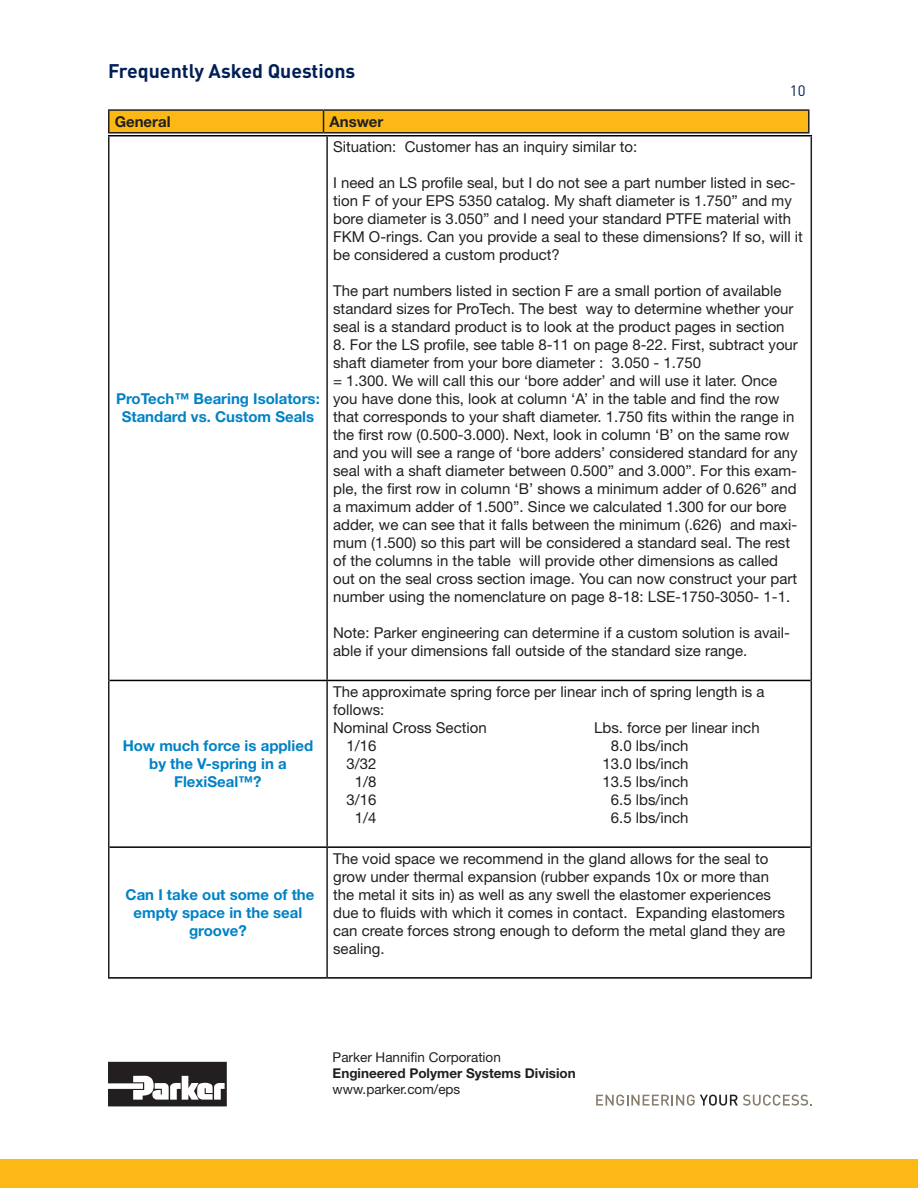
<style>
.page{position:relative;width:918px;height:1188px;background:#fff}
.page>*{position:absolute;margin:0;border:0;box-sizing:border-box;transform-origin:0 0}
.t1{font:700 19.5px "DINOT";color:#001f56}
.t2{font:15px/18px "Helvetica Neue LT Std";color:#231f20}
.t3{font:700 15px/18px "Helvetica Neue LT Std";color:#0082c5;text-align:center}
.t4{font:700 15px "Helvetica Neue LT Std";color:#231f20}
.t5{font:15px "DINOT";color:#001f56}
.t6{font:13.5px "Helvetica Neue LT Std";color:#231f20}
.t7{font:700 13.5px "Helvetica Neue LT Std";color:#231f20}
</style>
<div class="page">
<svg style="left:108px;top:1062px;width:119px;height:44px"></svg>
<div style="left:0;top:1159px;width:917px;height:29px;background:#fcb814"></div>
<svg style="left:596px;top:1095px;width:216px;height:11px"></svg>
<svg style="left:917px;top:1159px;width:1px;height:29px"></svg>
<hr style="left:108px;top:136px;width:2px;height:544px;background:#231f20">
<hr style="left:326px;top:136px;width:2px;height:544px;background:#231f20">
<hr style="left:811px;top:136px;width:1px;height:544px;background:#231f20">
<hr style="left:108px;top:680px;width:2px;height:167px;background:#231f20">
<hr style="left:326px;top:681px;width:2px;height:165px;background:#231f20">
<hr style="left:811px;top:680px;width:1px;height:167px;background:#231f20">
<hr style="left:108px;top:847px;width:2px;height:130px;background:#231f20">
<hr style="left:326px;top:848px;width:2px;height:129px;background:#231f20">
<hr style="left:811px;top:847px;width:1px;height:130px;background:#231f20">
<hr style="left:108px;top:135px;width:219px;height:1px;background:#000">
<hr style="left:327px;top:135px;width:485px;height:1px;background:#000">
<hr style="left:110px;top:680px;width:217px;height:1px;background:#000">
<hr style="left:327px;top:680px;width:484px;height:1px;background:#000">
<hr style="left:110px;top:846px;width:217px;height:2px;background:#000">
<hr style="left:327px;top:846px;width:484px;height:2px;background:#000">
<hr style="left:108px;top:977px;width:219px;height:2px;background:#000">
<hr style="left:327px;top:977px;width:485px;height:2px;background:#000">
<hr style="left:108px;top:109px;width:216px;height:2px;background:#231f20">
<hr style="left:108px;top:111px;width:2px;height:21px;background:#231f20">
<hr style="left:324px;top:109px;width:486px;height:2px;background:#231f20">
<div style="left:109px;top:110px;width:700px;height:22px;background:#fcb814"></div>
<hr style="left:808px;top:111px;width:2px;height:21px;background:#231f20">
<hr style="left:108px;top:132px;width:216px;height:2px;background:#231f20">
<hr style="left:324px;top:132px;width:486px;height:2px;background:#231f20">
<h1 class="t1" style="left:108px;top:57px;width:249px">Frequently Asked Questions</h1>
<p class="t4" style="left:115px;top:112px;width:57px">General</p>
<p class="t4" style="left:330px;top:112px;width:55px">Answer</p>
<p class="t5" style="left:790px;top:80px;width:17px">10</p>
<p class="t3" style="left:116px;top:390px;width:205px">ProTech™ Bearing Isolators:<br>Standard vs. Custom Seals</p>
<p class="t3" style="left:123px;top:736px;width:192px">How much force is applied by the V-spring in a<br>FlexiSeal™?</p>
<p class="t3" style="left:126px;top:885px;width:190px">Can I take out some of the empty space in the seal groove?</p>
<p class="t2" style="left:333px;top:138px;width:306px">Situation: Customer has an inquiry similar to:</p>
<p class="t2" style="left:333px;top:174px;width:471px">I need an LS profile seal, but I do not see a part number listed in sec&shy;tion F of your EPS 5350 catalog. My shaft diameter is 1.750” and my bore diameter is 3.050” and I need your standard PTFE material with FKM O-rings. Can you provide a seal to these dimensions? If so, will it be considered a custom product?</p>
<p class="t2" style="left:333px;top:282px;width:462px">The part numbers listed in section F are a small portion of available standard sizes for ProTech. The best way to determine whether your seal is a standard product is to look at the product pages in section</p>
<p class="t2" style="left:333px;top:336px;width:466px">8. For the LS profile, see table 8-11 on page 8-22. First, subtract your shaft diameter from your bore diameter : 3.050 - 1.750<br>= 1.300. We will call this our ‘bore adder’ and will use it later. Once you have done this, look at column ‘A’ in the table and find the row that corresponds to your shaft diameter. 1.750 fits within the range in the first row (0.500-3.000). Next, look in column ‘B’ on the same row and you will see a range of ‘bore adders’ considered standard for any seal with a shaft diameter between 0.500” and 3.000”. For this exam&shy;ple, the first row in column ‘B’ shows a minimum adder of 0.626” and a maximum adder of 1.500”. Since we calculated 1.300 for our bore adder, we can see that it falls between the minimum (.626) and maxi&shy;mum (1.500) so this part will be considered a standard seal. The rest of the columns in the table will provide other dimensions as called out on the seal cross section image. You can now construct your part number using the nomenclature on page 8-18: LSE-1750-3050- 1-1.</p>
<p class="t2" style="left:333px;top:624px;width:459px">Note: Parker engineering can determine if a custom solution is avail&shy;able if your dimensions fall outside of the standard size range.</p>
<p class="t2" style="left:333px;top:683px;width:433px">The approximate spring force per linear inch of spring length is a follows:<br>Nominal Cross Section</p>
<p class="t2" style="left:594px;top:719px;width:167px">Lbs. force per linear inch</p>
<p class="t2" style="left:347px;top:737px;width:32px">1/16</p>
<p class="t2" style="left:611px;top:737px;width:79px">8.0 lbs/inch</p>
<p class="t2" style="left:347px;top:755px;width:32px">3/32</p>
<p class="t2" style="left:602px;top:755px;width:88px">13.0 lbs/inch</p>
<p class="t2" style="left:355px;top:773px;width:23px">1/8</p>
<p class="t2" style="left:602px;top:773px;width:88px">13.5 lbs/inch</p>
<p class="t2" style="left:347px;top:791px;width:32px">3/16</p>
<p class="t2" style="left:611px;top:791px;width:79px">6.5 lbs/inch</p>
<p class="t2" style="left:355px;top:809px;width:23px">1/4</p>
<p class="t2" style="left:611px;top:809px;width:79px">6.5 lbs/inch</p>
<p class="t2" style="left:333px;top:849px;width:454px">The void space we recommend in the gland allows for the seal to grow under thermal expansion (rubber expands 10x or more than the metal it sits in) as well as any swell the elastomer experiences due to fluids with which it comes in contact. Expanding elastomers can create forces strong enough to deform the metal gland they are sealing.</p>
<p class="t6" style="left:333px;top:1049px;width:170px">Parker Hannifin Corporation</p>
<p class="t7" style="left:333px;top:1065px;width:245px">Engineered Polymer Systems Division</p>
<p class="t6" style="left:333px;top:1081px;width:129px">www.parker.com/eps</p>
</div>
